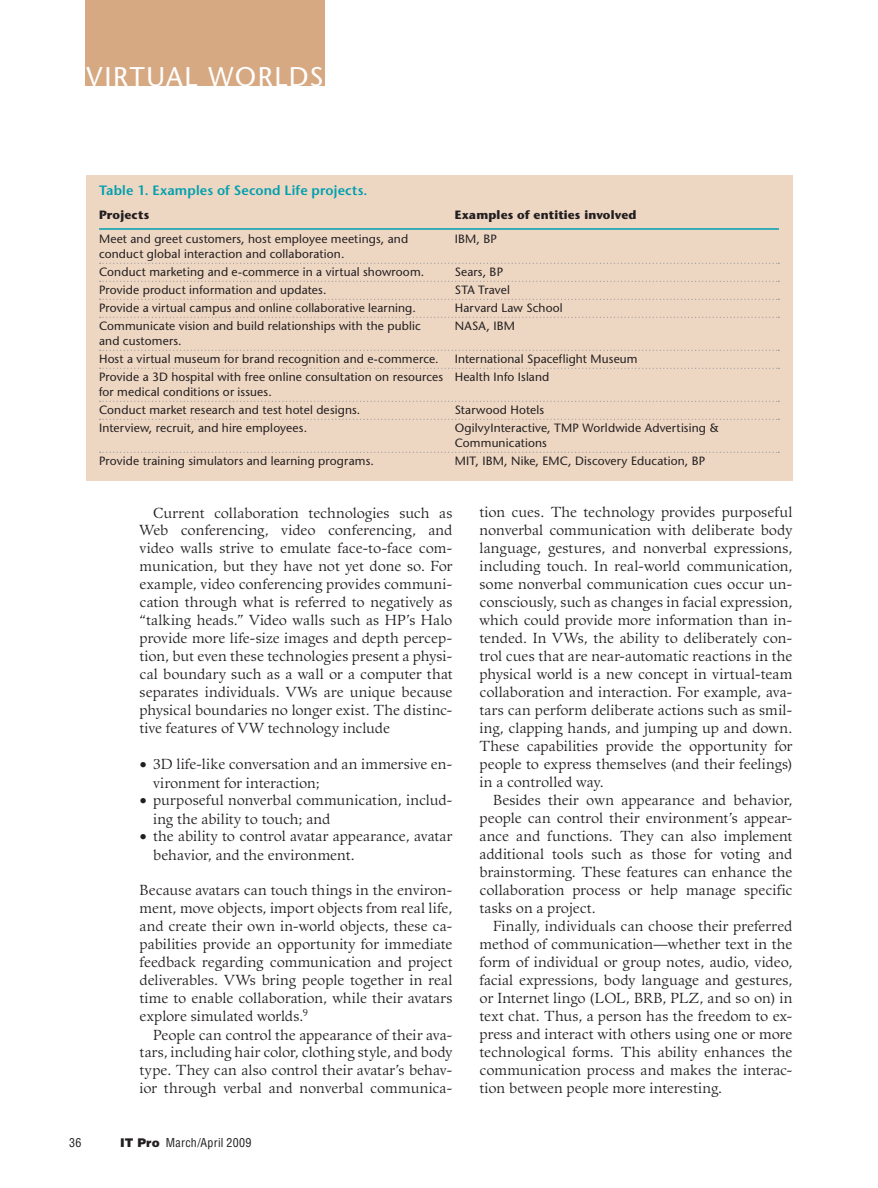
<style>
.page{position:relative;width:878px;height:1188px;background:#fff}
.page>*{position:absolute;margin:0;border:0;box-sizing:border-box;transform-origin:0 0}
.t1{font:27px "Stone Sans";letter-spacing:.06em;color:#fff}
.t2{font:14.25px/18px "Guardi LT Std";color:#231f20;text-align:justify}
.t3{font:600 13.5px "Stone Sans";letter-spacing:.01em;color:#009faf}
.t4{font:12px/18px "Stone Sans";letter-spacing:.01em;color:#231f20}
.t5{font:700 12px "Stone Sans";letter-spacing:.015em;color:#231f20}
.t6{font:condensed 12px "Helvetica";letter-spacing:.025em;color:#231f20}
.s1{font-size:15px}
.s2{font-weight:900;font-stretch:normal}
</style>
<div class="page">
<div style="left:86px;top:0;width:239px;height:86px;background:#d6a982"></div>
<div style="left:86px;top:176px;width:706px;height:306px;background:#edd6c2"></div>
<hr style="left:99px;top:228px;width:679px;height:2px;background:#009faf">
<svg style="left:100px;top:263px;width:679px;height:1px"></svg>
<svg style="left:100px;top:281px;width:679px;height:1px"></svg>
<svg style="left:100px;top:299px;width:679px;height:1px"></svg>
<svg style="left:100px;top:317px;width:679px;height:1px"></svg>
<svg style="left:100px;top:350px;width:679px;height:1px"></svg>
<svg style="left:100px;top:368px;width:679px;height:1px"></svg>
<svg style="left:100px;top:401px;width:679px;height:1px"></svg>
<svg style="left:100px;top:419px;width:679px;height:1px"></svg>
<svg style="left:100px;top:452px;width:679px;height:1px"></svg>
<h1 class="t1" style="left:87px;top:59px;width:238px">Virtual Worlds</h1>
<p class="t3" style="left:99px;top:182px;width:270px">Table 1. Examples of Second Life projects.</p>
<p class="t5" style="left:99px;top:207px;width:52px">Projects</p>
<p class="t5" style="left:454px;top:207px;width:183px">Examples of entities involved</p>
<p class="t4" style="left:99px;top:230px;width:337px">Meet and greet customers, host employee meetings, and I</p>
<p class="t4" style="left:458px;top:230px;width:40px">BM, BP</p>
<p class="t4" style="left:99px;top:245px;width:345px">conduct global interaction and collaboration.<br>Conduct marketing and e-commerce in a virtual showroom. S</p>
<p class="t4" style="left:461px;top:263px;width:43px">ears, BP</p>
<p class="t4" style="left:99px;top:281px;width:229px">Provide product information and updates.</p>
<p class="t4" style="left:454px;top:281px;width:6px">STA</p>
<p class="t4" style="left:478px;top:281px;width:33px">Travel</p>
<p class="t4" style="left:99px;top:299px;width:318px">Provide a virtual campus and online collaborative learning.</p>
<p class="t4" style="left:454px;top:299px;width:109px">Harvard Law School</p>
<p class="t4" style="left:99px;top:317px;width:323px">Communicate vision and build relationships with the public</p>
<p class="t4" style="left:454px;top:317px;width:62px">NASA, IBM</p>
<p class="t4" style="left:99px;top:332px;width:540px">and customers.<br>Host a virtual museum for brand recognition and e-commerce. I nternational Spaceflight Museum<br>Provide a 3D hospital with free online consultation on resources Health I nfo Island</p>
<p class="t4" style="left:99px;top:383px;width:263px">for medical conditions or issues.<br>Conduct market research and test hotel designs.</p>
<p class="t4" style="left:454px;top:401px;width:91px">Starwood Hotels</p>
<p class="t4" style="left:99px;top:419px;width:209px">I nterview, recruit, and hire employees.</p>
<p class="t4" style="left:454px;top:420px;width:266px;line-height:15px">OgilvyI nteractive, TMP Worldwide Advertising &amp;<br>Communications</p>
<p class="t4" style="left:99px;top:452px;width:276px">Provide training simulators and learning programs.</p>
<p class="t4" style="left:455px;top:452px;width:252px">MIT, I BM, Nike, EMC, Discovery Education, BP</p>
<p class="t2" style="left:140px;top:504px;width:314px;text-indent:13px">Current collaboration technologies such as Web conferencing, video conferencing, and video walls strive to emulate face-to-face com&shy;munication, but they have not yet done so. For example, video conferencing provides communi&shy;cation through what is referred to negatively as “talking heads.” Video walls such as HP’s Halo provide more life-size images and depth percep&shy;tion, but even these technologies present a physi&shy;cal boundary such as a wall or a computer that separates individuals. VWs are unique because physical boundaries no longer exist. The distinc&shy;tive features of VW technology include</p>
<p class="t2" style="left:153px;top:756px;width:301px;text-indent:-14px"><span class="s1">•</span> 3D life-like conversation and an immersive en&shy;vironment for interaction;</p>
<p class="t2" style="left:153px;top:792px;width:301px;text-indent:-14px"><span class="s1">•</span> purposeful nonverbal communication, includ&shy;ing the ability to touch; and</p>
<p class="t2" style="left:153px;top:828px;width:301px;text-indent:-14px"><span class="s1">•</span> the ability to control avatar appearance, avatar behavior, and the environment.</p>
<p class="t2" style="left:140px;top:882px;width:314px">Because avatars can touch things in the environ&shy;ment, move objects, import objects from real life, and create their own in-world objects, these ca&shy;pabilities provide an opportunity for immediate feedback regarding communication and project deliverables. VWs bring people together in real time to enable collaboration, while their avatars explore simulated worlds.<sup>9</sup></p>
<p class="t2" style="left:140px;top:1026px;width:314px;text-indent:13px">People can control the appearance of their ava&shy;tars, including hair color, clothing style, and body type. They can also control their avatar’s behav&shy;ior through verbal and nonverbal communica-</p>
<p class="t6" style="left:69px;top:1135px;width:14px">36</p>
<p class="t6" style="left:120px;top:1135px;width:133px"><span class="s2">IT Pro</span> March/April 2009</p>
<p class="t2" style="left:479px;top:504px;width:314px">tion cues. The technology provides purposeful nonverbal communication with deliberate body language, gestures, and nonverbal expressions, including touch. In real-world communication, some nonverbal communication cues occur un&shy;consciously, such as changes in facial expression, which could provide more information than in&shy;tended. In VWs, the ability to deliberately con&shy;trol cues that are near-automatic reactions in the physical world is a new concept in virtual-team collaboration and interaction. For example, ava&shy;tars can perform deliberate actions such as smil&shy;ing, clapping hands, and jumping up and down.<br>These capabilities provide the opportunity for people to express themselves (and their feelings) in a controlled way.</p>
<p class="t2" style="left:479px;top:792px;width:314px;text-indent:13px">Besides their own appearance and behavior, people can control their environment’s appear&shy;ance and functions. They can also implement additional tools such as those for voting and brainstorming. These features can enhance the collaboration process or help manage specific tasks on a project.</p>
<p class="t2" style="left:479px;top:918px;width:314px;text-indent:13px">Finally, individuals can choose their preferred method of communication—whether text in the form of individual or group notes, audio, video, facial expressions, body language and gestures, or Internet lingo (LOL, BRB, PLZ, and so on) in text chat. Thus, a person has the freedom to ex&shy;press and interact with others using one or more technological forms. This ability enhances the communication process and makes the interac&shy;tion between people more interesting.</p>
</div>
